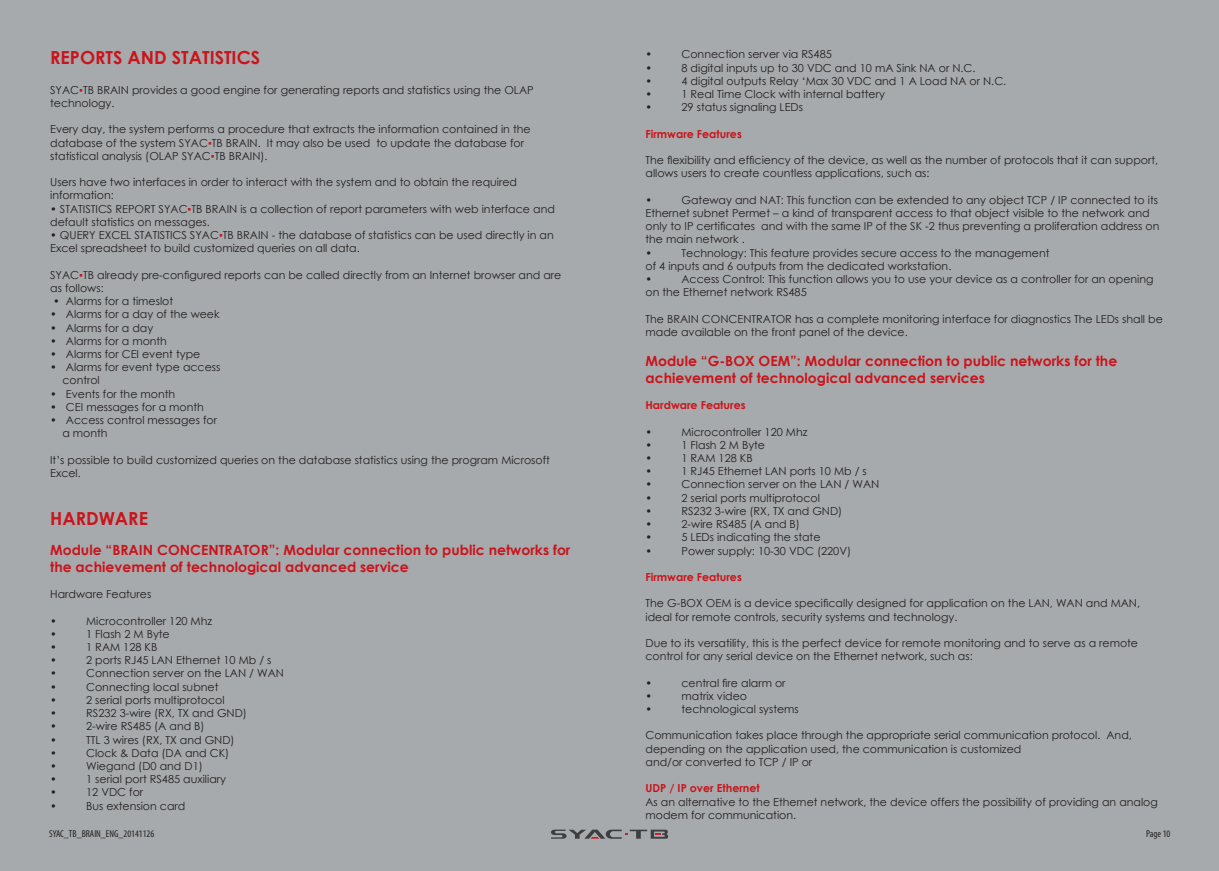
<style>
.page{position:relative;width:1219px;height:871px;background:#fff}
.page>*{position:absolute;margin:0;border:0;box-sizing:border-box;transform-origin:0 0}
.t1{font:700 18px "Century Gothic";color:#ca141c}
.t2{font:700 14px/16.8px "Century Gothic";color:#ca141c}
.t3{font:11px/13.2px "Century Gothic";color:#231f20}
.t4{font:700 11px "Century Gothic";color:#ca141c}
.t5{font:condensed 10px "Myriad Pro";color:#231f20}
.s1{color:#ca141c}
</style>
<div class="page">
<div style="left:0;top:0;width:1219px;height:870px;background:#a7aaac"></div>
<svg style="left:551px;top:829px;width:117px;height:9px"></svg>
<p class="t1" style="left:50px;top:43px;width:211px">REPORTS AND STATISTICS</p>
<p class="t3" style="left:50px;top:83px;width:485px">SYAC<span class="s1">▪</span>TB BRAIN provides a good engine for generating reports and statistics using the OLAP technology.</p>
<p class="t3" style="left:50px;top:123px;width:482px">Every day, the system performs a procedure that extracts the information contained in the database of the system SYAC<span class="s1">▪</span>TB BRAIN. It may also be used to update the database for statistical analysis (OLAP SYAC<span class="s1">▪</span>TB BRAIN).</p>
<p class="t3" style="left:50px;top:175px;width:468px">Users have two interfaces in order to interact with the system and to obtain the required information:</p>
<p class="t3" style="left:50px;top:202px;width:506px">• STATISTICS REPORT SYAC<span class="s1">▪</span>TB BRAIN is a collection of report parameters with web interface and default statistics on messages.</p>
<p class="t3" style="left:50px;top:228px;width:505px">• QUERY EXCEL STATISTICS SYAC<span class="s1">▪</span>TB BRAIN - the database of statistics can be used directly in an<br>Excel spreadsheet to build customized queries on all data.</p>
<p class="t3" style="left:50px;top:268px;width:513px">SYAC<span class="s1">▪</span>TB already pre-configured reports can be called directly from an Internet browser and are as follows:</p>
<p class="t3" style="left:53px;top:294px;width:121px">• Alarms for a timeslot</p>
<p class="t3" style="left:50px;top:307px;width:171px">• Alarms for a day of the week</p>
<p class="t3" style="left:50px;top:321px;width:105px">• Alarms for a day</p>
<p class="t3" style="left:50px;top:334px;width:118px">• Alarms for a month</p>
<p class="t3" style="left:50px;top:347px;width:152px">• Alarms for CEI event type</p>
<p class="t3" style="left:50px;top:360px;width:172px">• Alarms for event type access</p>
<p class="t3" style="left:62px;top:373px;width:39px">control</p>
<p class="t3" style="left:50px;top:387px;width:127px">• Events for the month</p>
<p class="t3" style="left:50px;top:400px;width:155px">• CEI messages for a month</p>
<p class="t3" style="left:50px;top:413px;width:168px">• Access control messages for</p>
<p class="t3" style="left:62px;top:426px;width:47px">a month</p>
<p class="t3" style="left:50px;top:453px;width:501px">It’s possible to build customized queries on the database statistics using the program Microsoft<br>Excel.</p>
<p class="t1" style="left:50px;top:504px;width:99px">HARDWARE</p>
<p class="t2" style="left:50px;top:540px;width:522px">Module “BRAIN CONCENTRATOR”: Modular connection to public networks for the achievement of technological advanced service</p>
<p class="t3" style="left:50px;top:587px;width:103px">Hardware Features</p>
<p class="t3" style="left:50px;top:613px;width:8px">•</p>
<p class="t3" style="left:86px;top:613px;width:127px">Microcontroller 120 Mhz</p>
<p class="t3" style="left:50px;top:627px;width:8px">•</p>
<p class="t3" style="left:86px;top:627px;width:85px">1 Flash 2 M Byte</p>
<p class="t3" style="left:50px;top:640px;width:8px">•</p>
<p class="t3" style="left:86px;top:640px;width:73px">1 RAM 128 KB</p>
<p class="t3" style="left:50px;top:653px;width:8px">•</p>
<p class="t3" style="left:86px;top:653px;width:187px">2 ports RJ45 LAN Ethernet 10 Mb / s</p>
<p class="t3" style="left:50px;top:666px;width:8px">•</p>
<p class="t3" style="left:86px;top:666px;width:199px">Connection server on the LAN / WAN</p>
<p class="t3" style="left:50px;top:679px;width:8px">•</p>
<p class="t3" style="left:86px;top:679px;width:134px">Connecting local subnet</p>
<p class="t3" style="left:50px;top:693px;width:8px">•</p>
<p class="t3" style="left:86px;top:693px;width:140px">2 serial ports multiprotocol</p>
<p class="t3" style="left:50px;top:706px;width:8px">•</p>
<p class="t3" style="left:86px;top:706px;width:162px">RS232 3-wire (RX, TX and GND)</p>
<p class="t3" style="left:50px;top:719px;width:8px">•</p>
<p class="t3" style="left:86px;top:719px;width:120px">2-wire RS485 (A and B)</p>
<p class="t3" style="left:50px;top:732px;width:8px">•</p>
<p class="t3" style="left:86px;top:732px;width:150px">TTL 3 wires (RX, TX and GND)</p>
<p class="t3" style="left:50px;top:745px;width:8px">•</p>
<p class="t3" style="left:86px;top:745px;width:145px">Clock &amp; Data (DA and CK)</p>
<p class="t3" style="left:50px;top:759px;width:8px">•</p>
<p class="t3" style="left:86px;top:759px;width:118px">Wiegand (D0 and D1)</p>
<p class="t3" style="left:50px;top:772px;width:8px">•</p>
<p class="t3" style="left:86px;top:772px;width:141px">1 serial port RS485 auxiliary</p>
<p class="t3" style="left:50px;top:785px;width:8px">•</p>
<p class="t3" style="left:86px;top:785px;width:59px">12 VDC for</p>
<p class="t3" style="left:50px;top:798px;width:8px">•</p>
<p class="t3" style="left:86px;top:798px;width:101px">Bus extension card</p>
<p class="t3" style="left:645px;top:48px;width:8px">•</p>
<p class="t3" style="left:681px;top:48px;width:152px">Connection server via RS485</p>
<p class="t3" style="left:645px;top:61px;width:8px">•</p>
<p class="t3" style="left:681px;top:61px;width:296px">8 digital inputs up to 30 VDC and 10 mA Sink NA or N.C.</p>
<p class="t3" style="left:645px;top:74px;width:8px">•</p>
<p class="t3" style="left:681px;top:74px;width:326px">4 digital outputs Relay ‘Max 30 VDC and 1 A Load NA or N.C.</p>
<p class="t3" style="left:645px;top:87px;width:8px">•</p>
<p class="t3" style="left:681px;top:87px;width:205px">1 Real Time Clock with internal battery</p>
<p class="t3" style="left:645px;top:100px;width:8px">•</p>
<p class="t3" style="left:681px;top:100px;width:123px">29 status signaling LEDs</p>
<p class="t4" style="left:645px;top:125px;width:98px">Firmware Features</p>
<p class="t3" style="left:645px;top:153px;width:514px">The flexibility and efficiency of the device, as well as the number of protocols that it can support, allows users to create countless applications, such as:</p>
<p class="t3" style="left:645px;top:193px;width:8px">•</p>
<p class="t3" style="left:645px;top:193px;width:515px;text-indent:36px">Gateway and NAT: This function can be extended to any object TCP / IP connected to its Ethernet subnet Permet – a kind of transparent access to that object visible to the network and only to IP certificates and with the same IP of the SK -2 thus preventing a proliferation address on the main network .</p>
<p class="t3" style="left:645px;top:246px;width:8px">•</p>
<p class="t3" style="left:681px;top:246px;width:369px">Technology: This feature provides secure access to the management</p>
<p class="t3" style="left:645px;top:259px;width:307px">of 4 inputs and 6 outputs from the dedicated workstation.</p>
<p class="t3" style="left:645px;top:272px;width:8px">•</p>
<p class="t3" style="left:645px;top:272px;width:510px;text-indent:36px">Access Control: This function allows you to use your device as a controller for an opening on the Ethernet network RS485</p>
<p class="t3" style="left:645px;top:312px;width:519px">The BRAIN CONCENTRATOR has a complete monitoring interface for diagnostics The LEDs shall be made available on the front panel of the device.</p>
<p class="t2" style="left:645px;top:352px;width:473px">Module “G-BOX OEM”: Modular connection to public networks for the achievement of technological advanced services</p>
<p class="t4" style="left:645px;top:396px;width:102px">Hardware Features</p>
<p class="t3" style="left:645px;top:424px;width:8px">•</p>
<p class="t3" style="left:681px;top:424px;width:127px">Microcontroller 120 Mhz</p>
<p class="t3" style="left:645px;top:438px;width:8px">•</p>
<p class="t3" style="left:681px;top:438px;width:85px">1 Flash 2 M Byte</p>
<p class="t3" style="left:645px;top:451px;width:8px">•</p>
<p class="t3" style="left:681px;top:451px;width:73px">1 RAM 128 KB</p>
<p class="t3" style="left:645px;top:464px;width:8px">•</p>
<p class="t3" style="left:681px;top:464px;width:187px">1 RJ45 Ethernet LAN ports 10 Mb / s</p>
<p class="t3" style="left:645px;top:477px;width:8px">•</p>
<p class="t3" style="left:681px;top:477px;width:199px">Connection server on the LAN / WAN</p>
<p class="t3" style="left:645px;top:490px;width:8px">•</p>
<p class="t3" style="left:681px;top:490px;width:140px">2 serial ports multiprotocol</p>
<p class="t3" style="left:645px;top:504px;width:8px">•</p>
<p class="t3" style="left:681px;top:504px;width:162px">RS232 3-wire (RX, TX and GND)</p>
<p class="t3" style="left:645px;top:517px;width:8px">•</p>
<p class="t3" style="left:681px;top:517px;width:120px">2-wire RS485 (A and B)</p>
<p class="t3" style="left:645px;top:530px;width:8px">•</p>
<p class="t3" style="left:681px;top:530px;width:141px">5 LEDs indicating the state</p>
<p class="t3" style="left:645px;top:543px;width:8px">•</p>
<p class="t3" style="left:681px;top:543px;width:171px">Power supply: 10-30 VDC (220V)</p>
<p class="t4" style="left:645px;top:568px;width:98px">Firmware Features</p>
<p class="t3" style="left:645px;top:596px;width:496px">The G-BOX OEM is a device specifically designed for application on the LAN, WAN and MAN, ideal for remote controls, security systems and technology.</p>
<p class="t3" style="left:645px;top:636px;width:494px">Due to its versatility, this is the perfect device for remote monitoring and to serve as a remote control for any serial device on the Ethernet network, such as:</p>
<p class="t3" style="left:645px;top:675px;width:8px">•</p>
<p class="t3" style="left:681px;top:675px;width:106px">central fire alarm or</p>
<p class="t3" style="left:645px;top:688px;width:8px">•</p>
<p class="t3" style="left:681px;top:688px;width:67px">matrix video</p>
<p class="t3" style="left:645px;top:702px;width:8px">•</p>
<p class="t3" style="left:681px;top:702px;width:119px">technological systems</p>
<p class="t3" style="left:645px;top:728px;width:488px">Communication takes place through the appropriate serial communication protocol. And, depending on the application used, the communication is customized</p>
<p class="t3" style="left:645px;top:754px;width:168px">and/or converted to TCP / IP or</p>
<p class="t4" style="left:645px;top:779px;width:116px">UDP / IP over Ethernet</p>
<p class="t3" style="left:645px;top:794px;width:514px">As an alternative to the Ethernet network, the device offers the possibility of providing an analog modem for communication.</p>
<p class="t5" style="left:49px;top:827px;width:107px">SYAC_TB_BRAIN_ENG_20141126</p>
<p class="t5" style="left:1146px;top:827px;width:26px">Page 10</p>
</div>
